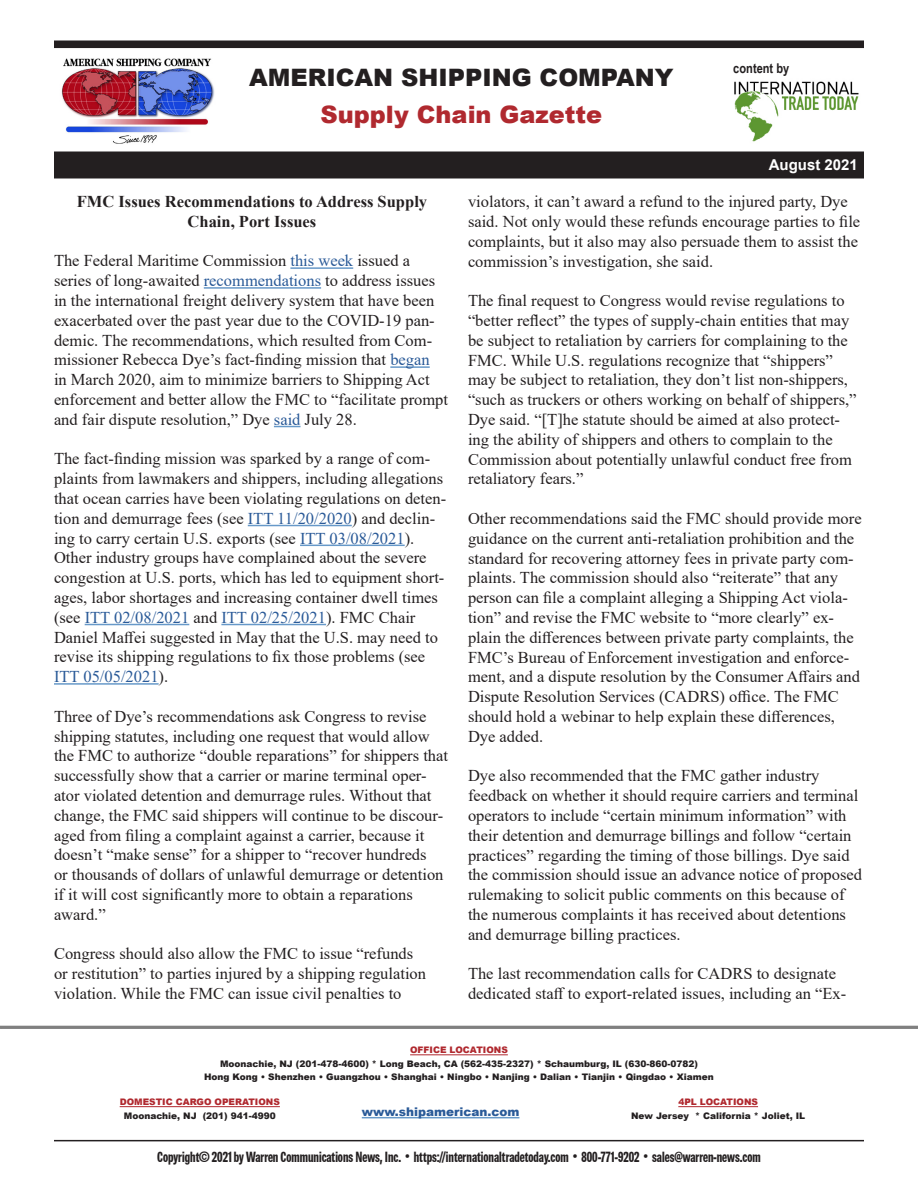
<style>
.page{position:relative;width:918px;height:1188px;background:#fff}
.page>*{position:absolute;margin:0;border:0;box-sizing:border-box;transform-origin:0 0}
.t1{font:900 24px "Arial";color:#231f20}
.t2{font:900 24px "Arial";color:#b0292f}
.Article_-_Paragraph{font:16.5px/19.8px "Times New Roman";color:#231f20}
.Article_-_Title{font:700 16.5px/19.8px "Times New Roman";color:#231f20;text-align:center}
.t3{font:800 condensed 15px "Brown";color:#231f20}
.t4{font:700 15px "Arial";color:#fff}
.t5{font:700 13.5px "Arial Narrow";color:#231f20}
.t6{font:900 12px "Arial";color:#2a5a98}
.t7{font:900 9px/12.8px "Arial";color:#231f20;text-align:center}
.t8{font:900 9px "Arial";color:#b0292f}
.s1{color:#2a5a98}
.s2{font-size:16.5px}
</style>
<div class="page">
<img style="left:61px;top:58px;width:154px;height:86px">
<div style="left:55px;top:41px;width:808px;height:6px;background:#231f20"></div>
<div style="left:54px;top:40px;width:810px;height:8px;border:2px solid #231f20"></div>
<div style="left:55px;top:152px;width:808px;height:26px;background:#231f20"></div>
<hr style="left:0;top:1026px;width:918px;height:3px;background:#808080">
<hr style="left:410px;top:1055px;width:98px;height:1px;background:#b0292f">
<hr style="left:120px;top:1106px;width:160px;height:1px;background:#b0292f">
<hr style="left:678px;top:1106px;width:80px;height:1px;background:#b0292f">
<hr style="left:362px;top:1117px;width:157px;height:1px;background:#6799c9">
<hr style="left:54px;top:1140px;width:810px;height:1px;background:#231f20">
<img style="left:734px;top:81px;width:125px;height:61px">
<hr style="left:290px;top:267px;width:63px;height:2px;background:#6799c9">
<hr style="left:204px;top:287px;width:117px;height:2px;background:#6799c9">
<hr style="left:390px;top:366px;width:40px;height:2px;background:#6799c9">
<svg style="left:274px;top:426px;width:27px;height:1px"></svg>
<hr style="left:248px;top:525px;width:104px;height:1px;background:#6799c9">
<hr style="left:300px;top:545px;width:105px;height:1px;background:#6799c9">
<hr style="left:85px;top:624px;width:104px;height:1px;background:#6799c9">
<hr style="left:221px;top:624px;width:105px;height:1px;background:#6799c9">
<hr style="left:54px;top:683px;width:105px;height:2px;background:#6799c9">
<h1 class="t1" style="left:249px;top:60px;width:426px">AMERICAN SHIPPING COMPANY</h1>
<h1 class="t2" style="left:321px;top:97px;width:283px">Supply Chain Gazette</h1>
<p class="t5" style="left:733px;top:58px;width:57px">content by</p>
<p class="t4" style="left:769px;top:154px;width:91px">August 2021</p>
<p class="Article_-_Title" style="left:77px;top:191px;width:352px">FMC Issues Recommendations to Address Supply<br>Chain, Port Issues</p>
<p class="Article_-_Paragraph" style="left:54px;top:250px;width:396px">The Federal Maritime Commission <span class="s1">this week</span> issued a series of long-awaited <span class="s1">recommendations</span> to address issues in the international freight delivery system that have been exacerbated over the past year due to the COVID-19 pan&shy;demic. The recommendations, which resulted from Com&shy;missioner Rebecca Dye’s fact-finding mission that <span class="s1">began<br></span>in March 2020, aim to minimize barriers to Shipping Act enforcement and better allow the FMC to “facilitate prompt and fair dispute resolution,” Dye <span class="s1">said</span> July 28.</p>
<p class="Article_-_Paragraph" style="left:54px;top:448px;width:394px">The fact-finding mission was sparked by a range of com&shy;plaints from lawmakers and shippers, including allegations that ocean carries have been violating regulations on deten&shy;tion and demurrage fees (see <span class="s1">ITT 11/20/2020</span>) and declin&shy;ing to carry certain U.S. exports (see <span class="s1">ITT 03/08/2021</span>).<br>Other industry groups have complained about the severe congestion at U.S. ports, which has led to equipment short&shy;ages, labor shortages and increasing container dwell times (see <span class="s1">ITT 02/08/2021</span> and <span class="s1">ITT 02/25/2021</span>). FMC Chair Daniel Maffei suggested in May that the U.S. may need to revise its shipping regulations to fix those problems (see <span class="s1">ITT 05/05/2021</span>).</p>
<p class="Article_-_Paragraph" style="left:54px;top:706px;width:396px">Three of Dye’s recommendations ask Congress to revise shipping statutes, including one request that would allow the FMC to authorize “double reparations” for shippers that successfully show that a carrier or marine terminal oper&shy;ator violated detention and demurrage rules. Without that change, the FMC said shippers will continue to be discour&shy;aged from filing a complaint against a carrier, because it doesn’t “make sense” for a shipper to “recover hundreds<br>or thousands of dollars of unlawful demurrage or detention if it will cost significantly more to obtain a reparations award.”</p>
<p class="Article_-_Paragraph" style="left:54px;top:943px;width:374px">Congress should also allow the FMC to issue “refunds or restitution” to parties injured by a shipping regulation violation. While the FMC can issue civil penalties to</p>
<p class="Article_-_Paragraph" style="left:468px;top:191px;width:394px">violators, it can’t award a refund to the injured party, Dye said. Not only would these refunds encourage parties to file complaints, but it also may also persuade them to assist the commission’s investigation, she said.</p>
<p class="Article_-_Paragraph" style="left:468px;top:290px;width:390px">The final request to Congress would revise regulations to “better reflect” the types of supply-chain entities that may be subject to retaliation by carriers for complaining to the FMC. While U.S. regulations recognize that “shippers” may be subject to retaliation, they don’t list non-shippers, “such as truckers or others working on behalf of shippers,” Dye said. “[T]he statute should be aimed at also protect&shy;ing the ability of shippers and others to complain to the Commission about potentially unlawful conduct free from retaliatory fears.”</p>
<p class="Article_-_Paragraph" style="left:468px;top:508px;width:395px">Other recommendations said the FMC should provide more guidance on the current anti-retaliation prohibition and the standard for recovering attorney fees in private party com&shy;plaints. The commission should also “reiterate” that any person can file a complaint alleging a Shipping Act viola&shy;tion” and revise the FMC website to “more clearly” ex&shy;plain the differences between private party complaints, the FMC’s Bureau of Enforcement investigation and enforce&shy;ment, and a dispute resolution by the Consumer Affairs and Dispute Resolution Services (CADRS) office. The FMC should hold a webinar to help explain these differences, Dye added.</p>
<p class="Article_-_Paragraph" style="left:468px;top:765px;width:396px">Dye also recommended that the FMC gather industry feedback on whether it should require carriers and terminal operators to include “certain minimum information” with their detention and demurrage billings and follow “certain practices” regarding the timing of those billings. Dye said the commission should issue an advance notice of proposed rulemaking to solicit public comments on this because of the numerous complaints it has received about detentions and demurrage billing practices.</p>
<p class="Article_-_Paragraph" style="left:468px;top:963px;width:380px">The last recommendation calls for CADRS to designate dedicated staff to export-related issues, including an “Ex-</p>
<p class="t8" style="left:410px;top:1044px;width:99px">OFFICE LOCATIONS</p>
<p class="t7" style="left:204px;top:1057px;width:511px">Moonachie, NJ (201-478-4600) * Long Beach, CA (562-435-2327) * Schaumburg, IL (630-860-0782)<br>Hong Kong • Shenzhen • Guangzhou • Shanghai • Ningbo • Nanjing • Dalian • Tianjin • Qingdao • Xiamen</p>
<p class="t8" style="left:120px;top:1095px;width:162px">DOMESTIC CARGO OPERATIONS</p>
<p class="t7" style="left:124px;top:1109px;width:153px">Moonachie, NJ (201) 941-4990</p>
<p class="t8" style="left:678px;top:1095px;width:81px">4PL LOCATIONS</p>
<p class="t6" style="left:362px;top:1103px;width:159px">www.shipamerican.com</p>
<p class="t7" style="left:631px;top:1109px;width:176px">New Jersey * California * Joliet, IL</p>
<p class="t3" style="left:157px;top:1148px;width:605px">Copyright© 2021 by Warren Communications News, Inc. <span class="s2">•</span> https://internationaltradetoday.com <span class="s2">•</span> 800-771-9202 <span class="s2">•</span> sales@warren-news.com</p>
</div>
